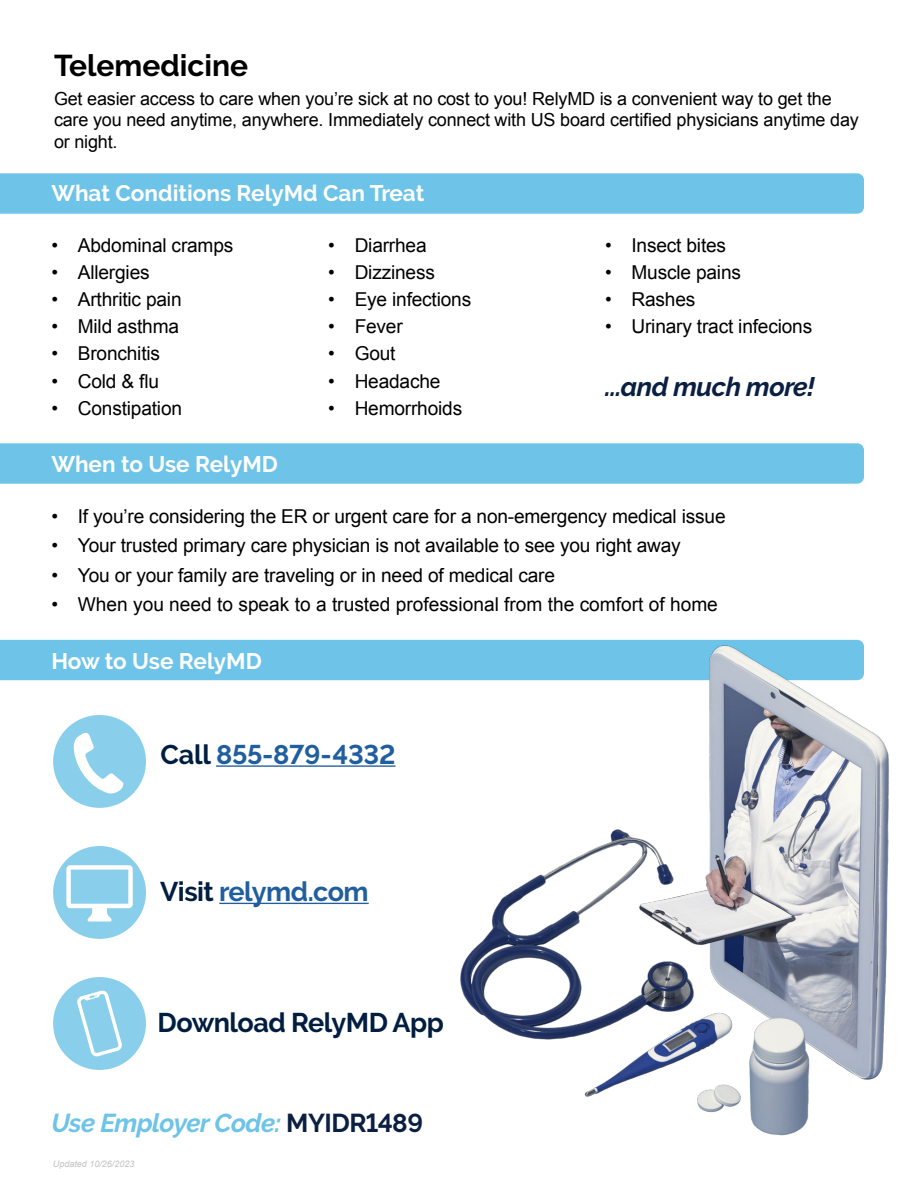
<style>
.page{position:relative;width:918px;height:1188px;background:#fff}
.page>*{position:absolute;margin:0;border:0;box-sizing:border-box;transform-origin:0 0}
.t1{font:700 30px "Raleway";color:#000}
.t2{font:700 27px "Raleway";letter-spacing:-.02em;color:#215e9e}
.t3{font:700 27px "Raleway";letter-spacing:-.02em;color:#011e41}
.t4{font:italic 700 26.55px "Raleway";letter-spacing:-.02em;color:#0a1f41}
.t5{font:italic 700 25.8px "Raleway";letter-spacing:-.02em;color:#6dc3e8}
.t6{font:700 22.5px "Raleway";color:#fff}
.t7{font:19.2px "Arial";letter-spacing:-.01em;color:#000}
.t8{font:18px/21.6px "Arial";letter-spacing:-.01em;color:#000}
.t9{font:italic 9px "Arial";color:#c1c2c3}
.s1{color:#011e41}
.s2{font-style:normal;color:#0a1f41}
</style>
<div class="page">
<div style="left:0;top:640px;width:437px;height:40px;background:#6dc3e8"></div>
<div style="left:0;top:173px;width:864px;height:41px;background:#6dc3e8"></div>
<img style="left:437px;top:639px;width:452px;height:497px">
<div style="left:0;top:443px;width:864px;height:41px;background:#6dc3e8"></div>
<div style="left:53px;top:846px;width:93px;height:93px;background:#89cfec;border-radius:50%"></div>
<svg style="left:66px;top:865px;width:67px;height:57px"></svg>
<hr style="left:219px;top:903px;width:150px;height:1px;background:#215e9e">
<div style="left:53px;top:715px;width:93px;height:93px;background:#89cfec;border-radius:50%"></div>
<svg style="left:73px;top:732px;width:51px;height:62px"></svg>
<hr style="left:216px;top:765px;width:179px;height:2px;background:#215e9e">
<div style="left:53px;top:977px;width:93px;height:93px;background:#89cfec;border-radius:50%"></div>
<svg style="left:77px;top:990px;width:45px;height:66px"></svg>
<h1 class="t1" style="left:54px;top:49px;width:196px">Telemedicine</h1>
<p class="t8" style="left:54px;top:88px;width:806px">Get easier access to care when you’re sick at no cost to you! RelyMD is a convenient way to get the care you need anytime, anywhere. Immediately connect with US board certified physicians anytime day or night.</p>
<p class="t6" style="left:51px;top:180px;width:375px">What Conditions RelyMd Can Treat</p>
<p class="t7" style="left:51px;top:232px;width:184px">• Abdominal cramps</p>
<p class="t7" style="left:51px;top:259px;width:100px">• Allergies</p>
<p class="t7" style="left:51px;top:287px;width:132px">• Arthritic pain</p>
<p class="t7" style="left:51px;top:314px;width:129px">• Mild asthma</p>
<p class="t7" style="left:51px;top:341px;width:110px">• Bronchitis</p>
<p class="t7" style="left:51px;top:368px;width:109px">• Cold &amp; flu</p>
<p class="t7" style="left:51px;top:396px;width:132px">• Constipation</p>
<p class="t7" style="left:328px;top:232px;width:100px">• Diarrhea</p>
<p class="t7" style="left:328px;top:259px;width:108px">• Dizziness</p>
<p class="t7" style="left:328px;top:287px;width:145px">• Eye infections</p>
<p class="t7" style="left:328px;top:314px;width:76px">• Fever</p>
<p class="t7" style="left:328px;top:341px;width:69px">• Gout</p>
<p class="t7" style="left:328px;top:368px;width:114px">• Headache</p>
<p class="t7" style="left:328px;top:396px;width:136px">• Hemorrhoids</p>
<p class="t7" style="left:605px;top:232px;width:123px">• Insect bites</p>
<p class="t7" style="left:605px;top:259px;width:138px">• Muscle pains</p>
<p class="t7" style="left:605px;top:287px;width:92px">• Rashes</p>
<p class="t7" style="left:605px;top:314px;width:209px">• Urinary tract infecions</p>
<h3 class="t4" style="left:605px;top:371px;width:211px">...and much more!</h3>
<p class="t6" style="left:51px;top:451px;width:228px">When to Use RelyMD</p>
<p class="t7" style="left:51px;top:503px;width:676px">• If you’re considering the ER or urgent care for a non-emergency medical issue</p>
<p class="t7" style="left:51px;top:533px;width:631px">• Your trusted primary care physician is not available to see you right away</p>
<p class="t7" style="left:51px;top:562px;width:505px">• You or your family are traveling or in need of medical care</p>
<p class="t7" style="left:51px;top:592px;width:668px">• When you need to speak to a trusted professional from the comfort of home</p>
<p class="t6" style="left:51px;top:648px;width:212px">How to Use RelyMD</p>
<h2 class="t2" style="left:161px;top:739px;width:236px"><span class="s1">Call</span> 855-879-4332</h2>
<h2 class="t2" style="left:160px;top:876px;width:210px"><span class="s1">Visit</span> relymd.com</h2>
<h2 class="t3" style="left:158px;top:1007px;width:288px">Download RelyMD App</h2>
<h3 class="t5" style="left:51px;top:1108px;width:373px">Use Employer Code: <span class="s2">MYIDR1489</span></h3>
<p class="t9" style="left:53px;top:1158px;width:83px">Updated 10/26/2023</p>
</div>
